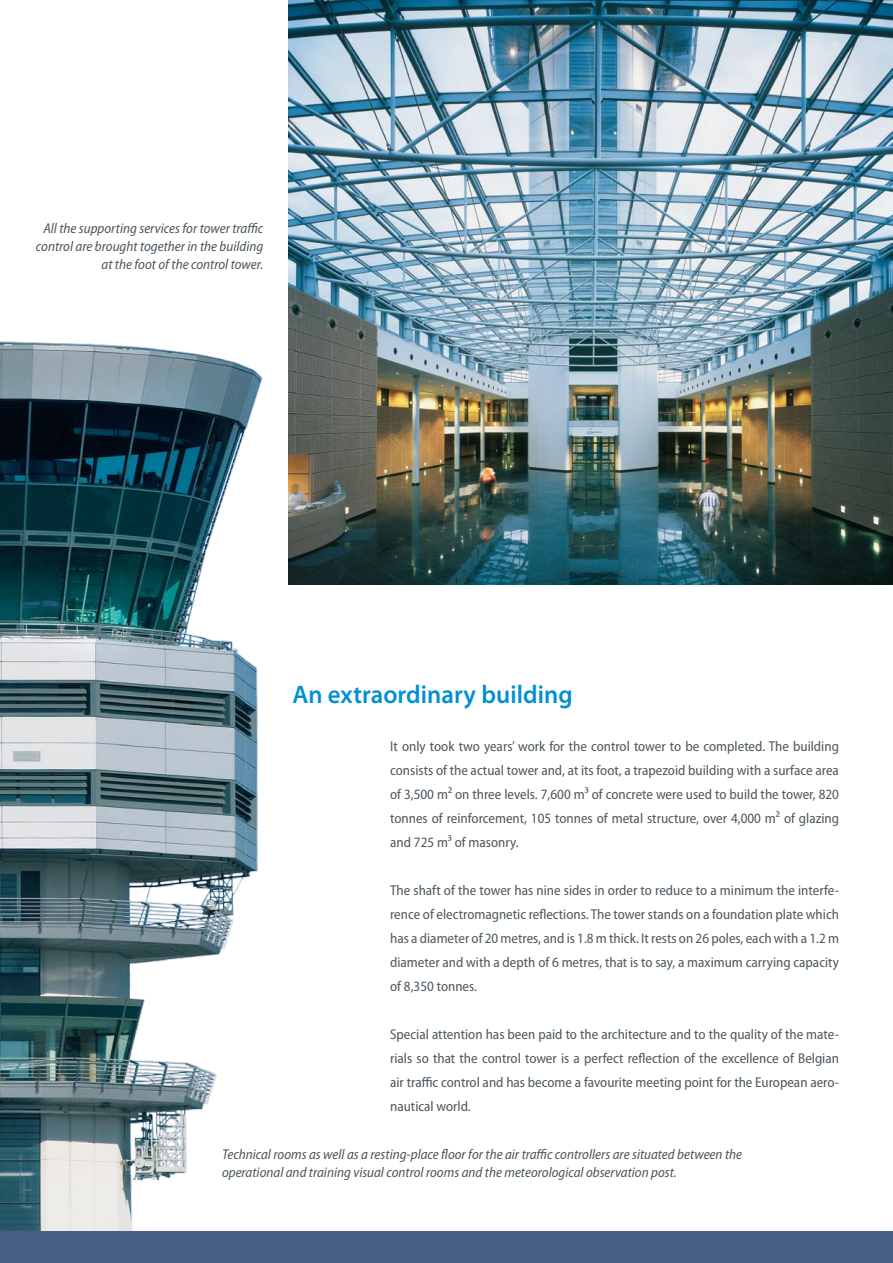
<style>
.page{position:relative;width:893px;height:1263px;background:#fff}
.page>*{position:absolute;margin:0;border:0;box-sizing:border-box;transform-origin:0 0}
.t1{font:600 semi-expanded 25.5px "Myriad Pro";letter-spacing:.005em;color:#008fd0;scale:.9 1}
.t2{font:semi-condensed 14.25px/24px "Myriad Pro";color:#4c575f;text-align:justify}
.t3{font:italic semi-condensed 14.25px/18px "Myriad Pro";color:#4c575f;text-align:right}
</style>
<div class="page">
<img style="left:0;top:341px;width:263px;height:890px">
<img style="left:288px;top:0;width:605px;height:584px">
<div style="left:0;top:1231px;width:893px;height:32px;background:#476084"></div>
<p class="t3" style="left:36px;top:219px;width:229px">All the supporting services for tower traffic control are brought together in the building at the foot of the control tower.</p>
<h1 class="t1" style="left:292px;top:680px;width:313px">An extraordinary building</h1>
<p class="t2" style="left:390px;top:734px;width:450px">It only took two years’ work for the control tower to be completed. The building consists of the actual tower and, at its foot, a trapezoid building with a surface area of 3,500 m² on three levels. 7,600 m³ of concrete were used to build the tower, 820 tonnes of reinforcement, 105 tonnes of metal structure, over 4,000 m² of glazing and 725 m³ of masonry.</p>
<p class="t2" style="left:390px;top:878px;width:450px">The shaft of the tower has nine sides in order to reduce to a minimum the interfe&shy;rence of electromagnetic reflections. The tower stands on a foundation plate which has a diameter of 20 metres, and is 1.8 m thick. It rests on 26 poles, each with a 1.2 m diameter and with a depth of 6 metres, that is to say, a maximum carrying capacity of 8,350 tonnes.</p>
<p class="t2" style="left:390px;top:1022px;width:450px">Special attention has been paid to the architecture and to the quality of the mate&shy;rials so that the control tower is a perfect reflection of the excellence of Belgian air traffic control and has become a favourite meeting point for the European aero&shy;nautical world.</p>
<p class="t3" style="left:222px;top:1145px;width:522px;text-align:left">Technical rooms as well as a resting-place floor for the air traffic controllers are situated between the operational and training visual control rooms and the meteorological observation post.</p>
</div>
